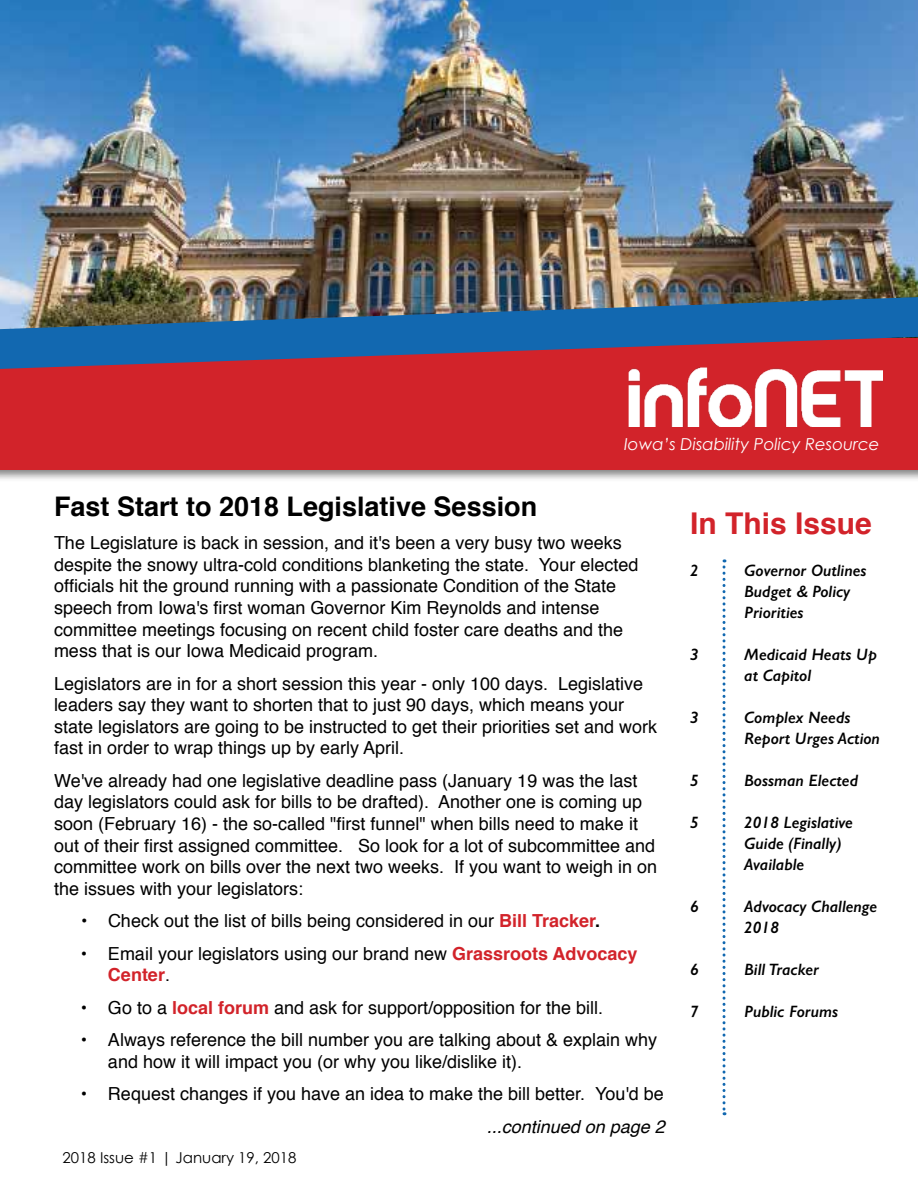
<style>
.page{position:relative;width:918px;height:1188px;background:#fff}
.page>*{position:absolute;margin:0;border:0;box-sizing:border-box;transform-origin:0 0}
.t1{font:700 30px "Helvetica";color:#d2232a}
.t2{font:700 27px "Helvetica";color:#000}
.t3{font:18px/21.6px "Helvetica";color:#000}
.t4{font:italic 18px "Helvetica";color:#000}
.t5{font:italic 600 16.5px/21px "Gill Sans";color:#000}
.t6{font:italic 16.5px "Century Gothic";color:#fff}
.t7{font:15px "Century Gothic";color:#000}
.s1{font-weight:700;color:#d2232a}
.s2{font-weight:700}
</style>
<div class="page">
<img style="left:0;top:0;width:918px;height:297px">
<div style="left:0;top:334px;width:918px;height:148px;background:#000;opacity:.5"></div>
<div style="left:0;top:338px;width:918px;height:131px;background:#d2232a"></div>
<img style="left:0;top:297px;width:918px;height:72px">
<img style="left:624px;top:367px;width:258px;height:59px">
<svg style="left:723px;top:559px;width:3px;height:556px"></svg>
<p class="t6" style="left:624px;top:434px;width:257px">Iowa’s Disability Policy Resource</p>
<h2 class="t2" style="left:54px;top:485px;width:485px">Fast Start to 2018 Legislative Session</h2>
<p class="t3" style="left:54px;top:533px;width:586px">The Legislature is back in session, and it's been a very busy two weeks despite the snowy ultra-cold conditions blanketing the state. Your elected officials hit the ground running with a passionate Condition of the State speech from Iowa's first woman Governor Kim Reynolds and intense committee meetings focusing on recent child foster care deaths and the mess that is our Iowa Medicaid program.</p>
<p class="t3" style="left:54px;top:673px;width:605px">Legislators are in for a short session this year - only 100 days. Legislative leaders say they want to shorten that to just 90 days, which means your state legislators are going to be instructed to get their priorities set and work fast in order to wrap things up by early April.</p>
<p class="t3" style="left:54px;top:770px;width:605px">We've already had one legislative deadline pass (January 19 was the last day legislators could ask for bills to be drafted). Another one is coming up soon (February 16) - the so-called "first funnel" when bills need to make it out of their first assigned committee. So look for a lot of subcommittee and committee work on bills over the next two weeks. If you want to weigh in on the issues with your legislators:</p>
<p class="t3" style="left:81px;top:911px;width:521px">• Check out the list of bills being considered in our <span class="s1">Bill Tracker</span><span class="s2">.</span></p>
<p class="t3" style="left:108px;top:943px;width:531px;text-indent:-27px">• Email your legislators using our brand new <span class="s1">Grassroots Advocacy<br>Center</span>.</p>
<p class="t3" style="left:81px;top:997px;width:524px">• Go to a <span class="s1">local forum</span> and ask for support/opposition for the bill.</p>
<p class="t3" style="left:108px;top:1029px;width:551px;text-indent:-27px">• Always reference the bill number you are talking about &amp; explain why and how it will impact you (or why you like/dislike it).</p>
<p class="t3" style="left:81px;top:1083px;width:584px">• Request changes if you have an idea to make the bill better. You'd be</p>
<p class="t4" style="left:487px;top:1112px;width:180px">...continued on page 2</p>
<p class="t7" style="left:63px;top:1148px;width:235px">2018 Issue #1 | January 19, 2018</p>
<h1 class="t1" style="left:690px;top:499px;width:183px">In This Issue</h1>
<p class="t5" style="left:690px;top:560px;width:10px">2</p>
<p class="t5" style="left:744px;top:560px;width:124px">Governor Outlines<br>Budget &amp; Policy<br>Priorities</p>
<p class="t5" style="left:690px;top:644px;width:10px">3</p>
<p class="t5" style="left:744px;top:644px;width:134px">Medicaid Heats Up at Capitol</p>
<p class="t5" style="left:690px;top:707px;width:10px">3</p>
<p class="t5" style="left:744px;top:707px;width:137px">Complex Needs<br>Report Urges Action</p>
<p class="t5" style="left:690px;top:770px;width:10px">5</p>
<p class="t5" style="left:744px;top:770px;width:115px">Bossman Elected</p>
<p class="t5" style="left:690px;top:812px;width:10px">5</p>
<p class="t5" style="left:744px;top:812px;width:110px">2018 Legislative<br>Guide (Finally)<br>Available</p>
<p class="t5" style="left:690px;top:896px;width:10px">6</p>
<p class="t5" style="left:744px;top:896px;width:135px">Advocacy Challenge<br>2018</p>
<p class="t5" style="left:690px;top:959px;width:10px">6</p>
<p class="t5" style="left:744px;top:959px;width:76px">Bill Tracker</p>
<p class="t5" style="left:690px;top:1001px;width:10px">7</p>
<p class="t5" style="left:744px;top:1001px;width:95px">Public Forums</p>
</div>
